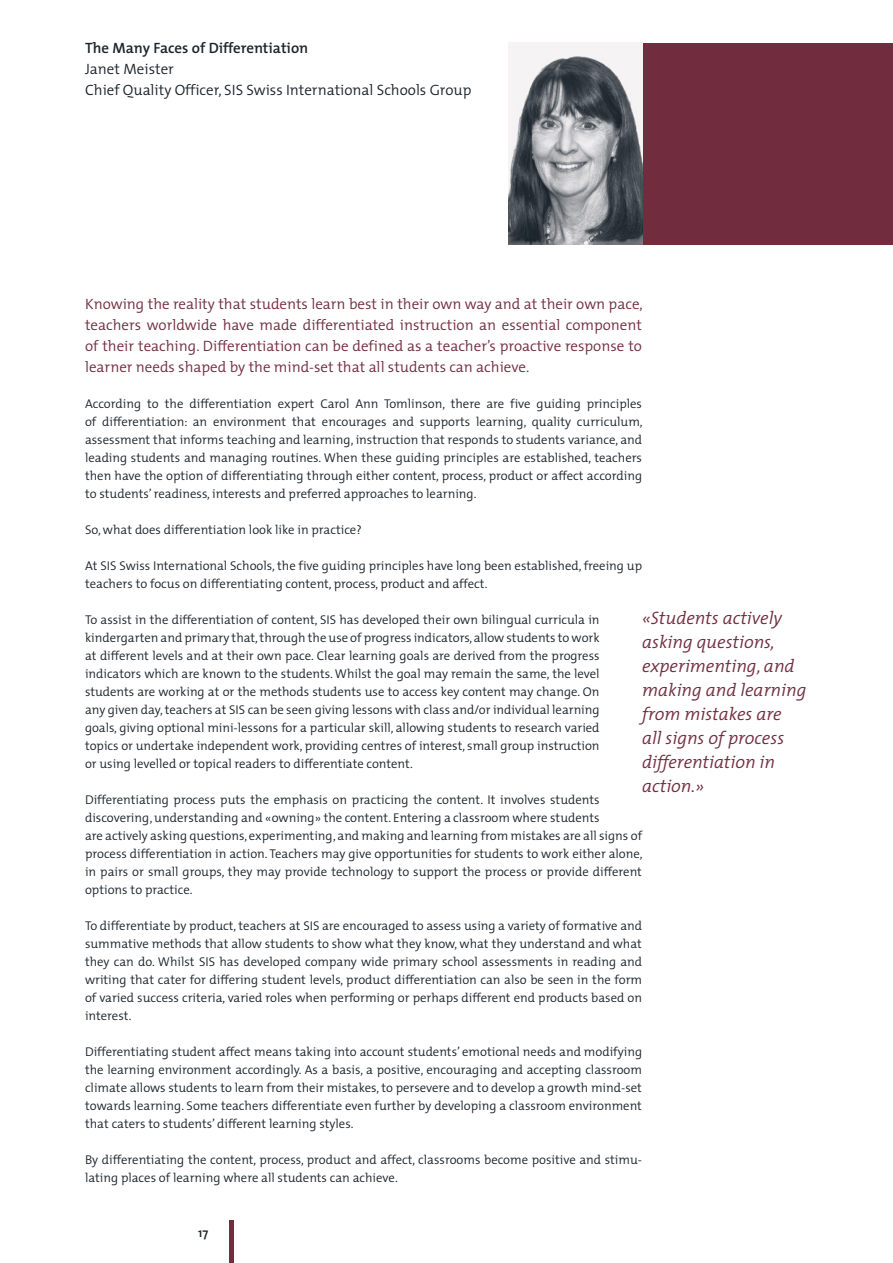
<style>
.page{position:relative;width:893px;height:1263px;background:#fff}
.page>*{position:absolute;margin:0;border:0;box-sizing:border-box;transform-origin:0 0}
.Grundtext_10_Pt{font:italic 300 18px/24px "The Mix";color:#712d3e}
.Grundtext_10_Pt__Eng{font:300 15px/21px "The Mix";color:#712d3e;text-align:justify}
.Titel__Name_und_Täti{font:300 15px "The Mix";color:#1b242b}
.Titel{font:600 15px "The Mix";color:#1b242b}
.Grundtext_8_5_Pt__En{font:300 12.75px/18px "The Mix";color:#1b242b;text-align:justify}
.t1{font:600 12.75px "The Mix";color:#1b242b}
</style>
<div class="page">
<hr style="left:230px;top:1220px;width:4px;height:43px;background:#712d3e">
<div style="left:642px;top:43px;width:251px;height:201px;background:#712d3e"></div>
<img style="left:508px;top:43px;width:134px;height:201px">
<p class="Titel" style="left:85px;top:36px;width:225px">The Many Faces of Differentiation</p>
<p class="Titel__Name_und_Täti" style="left:85px;top:57px;width:90px">Janet Meister</p>
<p class="Titel__Name_und_Täti" style="left:85px;top:78px;width:388px">Chief Quality Officer, SIS Swiss International Schools Group</p>
<p class="Grundtext_10_Pt__Eng" style="left:85px;top:293px;width:559px">Knowing the reality that students learn best in their own way and at their own pace, teachers worldwide have made differentiated instruction an essential component of their teaching. Differentiation can be defined as a teacher’s proactive response to learner needs shaped by the mind-set that all students can achieve.</p>
<p class="Grundtext_8_5_Pt__En" style="left:85px;top:394px;width:559px">According to the differentiation expert Carol Ann Tomlinson, there are five guiding principles of differentiation: an environment that encourages and supports learning, quality curriculum, assessment that informs teaching and learning, instruction that responds to students variance, and leading students and managing routines. When these guiding principles are established, teachers then have the option of differentiating through either content, process, product or affect according to students’ readiness, interests and preferred approaches to learning.</p>
<p class="Grundtext_8_5_Pt__En" style="left:85px;top:520px;width:278px">So, what does differentiation look like in practice?</p>
<p class="Grundtext_8_5_Pt__En" style="left:85px;top:556px;width:559px">At SIS Swiss International Schools, the five guiding principles have long been established, freeing up teachers to focus on differentiating content, process, product and affect.</p>
<p class="Grundtext_8_5_Pt__En" style="left:85px;top:610px;width:516px">To assist in the differentiation of content, SIS has developed their own bilingual curricula in kindergarten and primary that, through the use of progress indicators, allow students to work at different levels and at their own pace. Clear learning goals are derived from the progress indicators which are known to the students. Whilst the goal may remain the same, the level students are working at or the methods students use to access key content may change. On any given day, teachers at SIS can be seen giving lessons with class and/or individual learning goals, giving optional mini-lessons for a particular skill, allowing students to research varied topics or undertake independent work, providing centres of interest, small group instruction or using levelled or topical readers to differentiate content.</p>
<p class="Grundtext_8_5_Pt__En" style="left:85px;top:790px;width:559px;text-align:left">Differentiating process puts the emphasis on practicing the content. It involves students discovering, understanding and «owning» the content. Entering a classroom where students<br>are actively asking questions, experimenting, and making and learning from mistakes are all signs of process differentiation in action. Teachers may give opportunities for students to work either alone, in pairs or small groups, they may provide technology to support the process or provide different options to practice.</p>
<p class="Grundtext_8_5_Pt__En" style="left:85px;top:916px;width:559px">To differentiate by product, teachers at SIS are encouraged to assess using a variety of formative and summative methods that allow students to show what they know, what they understand and what they can do. Whilst SIS has developed company wide primary school assessments in reading and writing that cater for differing student levels, product differentiation can also be seen in the form of varied success criteria, varied roles when performing or perhaps different end products based on interest.</p>
<p class="Grundtext_8_5_Pt__En" style="left:85px;top:1042px;width:559px">Differentiating student affect means taking into account students’ emotional needs and modifying the learning environment accordingly. As a basis, a positive, encouraging and accepting classroom climate allows students to learn from their mistakes, to persevere and to develop a growth mind-set towards learning. Some teachers differentiate even further by developing a classroom environment that caters to students’ different learning styles.</p>
<p class="Grundtext_8_5_Pt__En" style="left:85px;top:1150px;width:557px">By differentiating the content, process, product and affect, classrooms become positive and stimu&shy;lating places of learning where all students can achieve.</p>
<p class="Grundtext_10_Pt" style="left:642px;top:606px;width:166px">«Students actively asking questions, experimenting, and making and learning from mistakes are<br>all signs of process differentiation in action.»</p>
<p class="t1" style="left:198px;top:1222px;width:12px">17</p>
</div>
